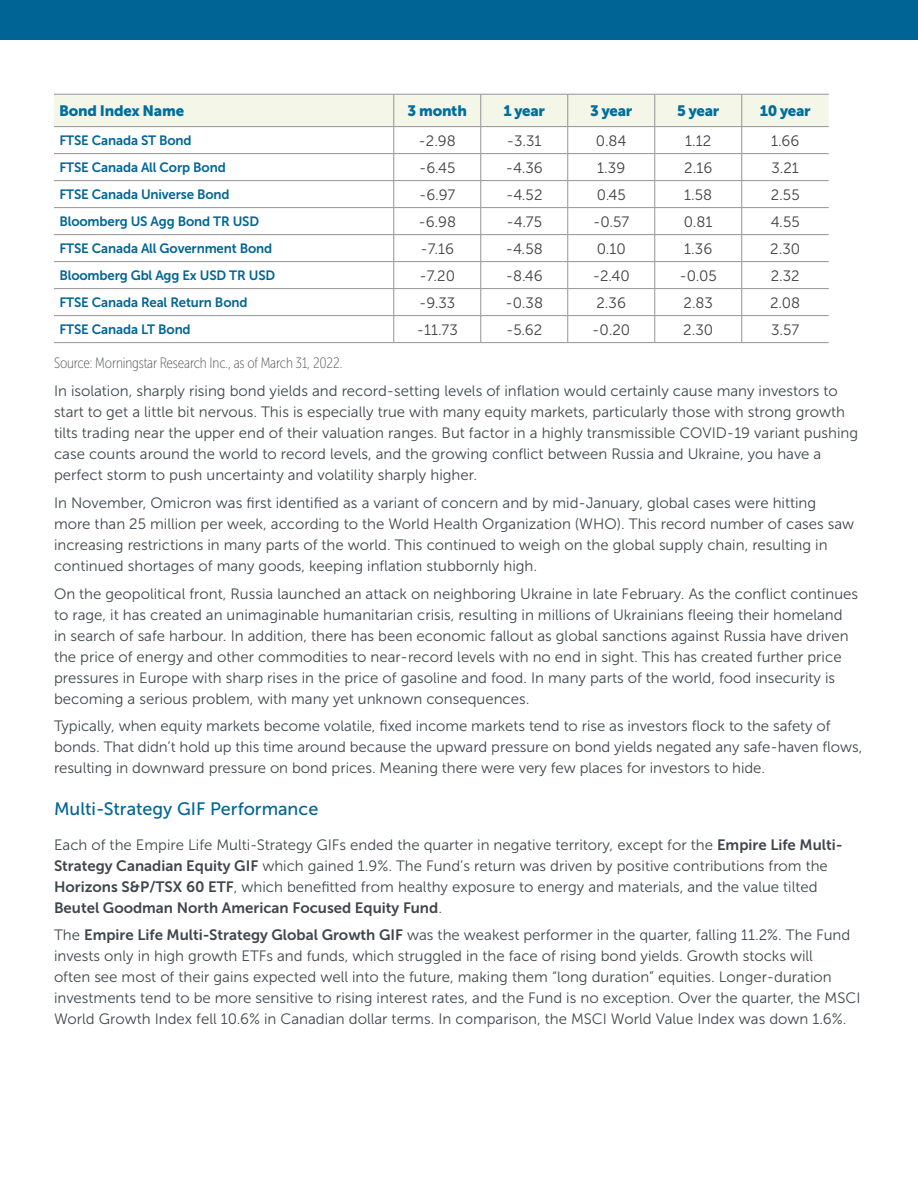
<style>
.page{position:relative;width:918px;height:1188px;background:#fff}
.page>*{position:absolute;margin:0;border:0;box-sizing:border-box;transform-origin:0 0}
.ELI_Heading_4_-_14_pt{font:18px "Museo Sans 500";color:#006594}
.EL_Body_Text_-_10_pt{font:15px/21px "Museo Sans 300";color:#3f474c}
.Table_Text_-_Numbers{font:15px "Museo Sans 300";color:#414042}
.EL_Footnote_Legal{font:15px "Museo Sans Cond 100";letter-spacing:-.01em;color:#58595b}
.Table_Text_-_Numbers-2{font:15px "Museo Sans 900";letter-spacing:-.015em;color:#006e9d}
.Table_categories_-_grey{font:13.5px "Museo Sans 700";letter-spacing:-.01em;color:#006594}
.s1{font-family:"Museo Sans 700"}
</style>
<div class="page">
<hr style="left:54px;top:342px;width:340px;height:1px;background:#939598">
<hr style="left:394px;top:342px;width:87px;height:1px;background:#939598">
<hr style="left:481px;top:342px;width:87px;height:1px;background:#939598">
<hr style="left:568px;top:342px;width:87px;height:1px;background:#939598">
<hr style="left:655px;top:342px;width:87px;height:1px;background:#939598">
<svg style="left:54px;top:94px;width:775px;height:248px"></svg>
<hr style="left:742px;top:342px;width:87px;height:1px;background:#939598">
<hr style="left:742px;top:94px;width:87px;height:1px;background:#939598">
<hr style="left:742px;top:126px;width:87px;height:1px;background:#939598">
<hr style="left:741px;top:94px;width:1px;height:32px;background:#939598">
<div style="left:0;top:0;width:918px;height:40px;background:#006594"></div>
<p class="Table_Text_-_Numbers-2" style="left:59px;top:102px;width:127px">Bond Index Name</p>
<p class="Table_Text_-_Numbers-2" style="left:408px;top:102px;width:61px">3 month</p>
<p class="Table_Text_-_Numbers-2" style="left:503px;top:102px;width:43px">1 year</p>
<p class="Table_Text_-_Numbers-2" style="left:590px;top:102px;width:44px">3 year</p>
<p class="Table_Text_-_Numbers-2" style="left:677px;top:102px;width:44px">5 year</p>
<p class="Table_Text_-_Numbers-2" style="left:760px;top:102px;width:52px">10 year</p>
<p class="Table_categories_-_grey" style="left:59px;top:133px;width:134px">FTSE Canada ST Bond</p>
<p class="Table_Text_-_Numbers" style="left:419px;top:132px;width:39px">-2.98</p>
<p class="Table_Text_-_Numbers" style="left:507px;top:132px;width:36px">-3.31</p>
<p class="Table_Text_-_Numbers" style="left:596px;top:132px;width:32px">0.84</p>
<p class="Table_Text_-_Numbers" style="left:685px;top:132px;width:28px">1.12</p>
<p class="Table_Text_-_Numbers" style="left:771px;top:132px;width:30px">1.66</p>
<p class="Table_categories_-_grey" style="left:59px;top:160px;width:168px">FTSE Canada All Corp Bond</p>
<p class="Table_Text_-_Numbers" style="left:419px;top:159px;width:38px">-6.45</p>
<p class="Table_Text_-_Numbers" style="left:506px;top:159px;width:38px">-4.36</p>
<p class="Table_Text_-_Numbers" style="left:597px;top:159px;width:30px">1.39</p>
<p class="Table_Text_-_Numbers" style="left:684px;top:159px;width:30px">2.16</p>
<p class="Table_Text_-_Numbers" style="left:772px;top:159px;width:29px">3.21</p>
<p class="Table_categories_-_grey" style="left:59px;top:187px;width:172px">FTSE Canada Universe Bond</p>
<p class="Table_Text_-_Numbers" style="left:419px;top:186px;width:38px">-6.97</p>
<p class="Table_Text_-_Numbers" style="left:506px;top:186px;width:38px">-4.52</p>
<p class="Table_Text_-_Numbers" style="left:597px;top:186px;width:31px">0.45</p>
<p class="Table_Text_-_Numbers" style="left:684px;top:186px;width:30px">1.58</p>
<p class="Table_Text_-_Numbers" style="left:771px;top:186px;width:30px">2.55</p>
<p class="Table_categories_-_grey" style="left:59px;top:214px;width:201px">Bloomberg US Agg Bond TR USD</p>
<p class="Table_Text_-_Numbers" style="left:418px;top:213px;width:39px">-6.98</p>
<p class="Table_Text_-_Numbers" style="left:506px;top:213px;width:37px">-4.75</p>
<p class="Table_Text_-_Numbers" style="left:593px;top:213px;width:38px">-0.57</p>
<p class="Table_Text_-_Numbers" style="left:684px;top:213px;width:30px">0.81</p>
<p class="Table_Text_-_Numbers" style="left:771px;top:213px;width:30px">4.55</p>
<p class="Table_categories_-_grey" style="left:59px;top:241px;width:214px">FTSE Canada All Government Bond</p>
<p class="Table_Text_-_Numbers" style="left:420px;top:240px;width:35px">-7.16</p>
<p class="Table_Text_-_Numbers" style="left:506px;top:240px;width:39px">-4.58</p>
<p class="Table_Text_-_Numbers" style="left:597px;top:240px;width:31px">0.10</p>
<p class="Table_Text_-_Numbers" style="left:684px;top:240px;width:30px">1.36</p>
<p class="Table_Text_-_Numbers" style="left:770px;top:240px;width:31px">2.30</p>
<p class="Table_categories_-_grey" style="left:59px;top:268px;width:217px">Bloomberg Gbl Agg Ex USD TR USD</p>
<p class="Table_Text_-_Numbers" style="left:419px;top:267px;width:37px">-7.20</p>
<p class="Table_Text_-_Numbers" style="left:506px;top:267px;width:38px">-8.46</p>
<p class="Table_Text_-_Numbers" style="left:593px;top:267px;width:38px">-2.40</p>
<p class="Table_Text_-_Numbers" style="left:680px;top:267px;width:39px">-0.05</p>
<p class="Table_Text_-_Numbers" style="left:771px;top:267px;width:31px">2.32</p>
<p class="Table_categories_-_grey" style="left:59px;top:295px;width:190px">FTSE Canada Real Return Bond</p>
<p class="Table_Text_-_Numbers" style="left:419px;top:294px;width:38px">-9.33</p>
<p class="Table_Text_-_Numbers" style="left:505px;top:294px;width:39px">-0.38</p>
<p class="Table_Text_-_Numbers" style="left:596px;top:294px;width:31px">2.36</p>
<p class="Table_Text_-_Numbers" style="left:684px;top:294px;width:31px">2.83</p>
<p class="Table_Text_-_Numbers" style="left:770px;top:294px;width:32px">2.08</p>
<p class="Table_categories_-_grey" style="left:59px;top:322px;width:133px">FTSE Canada LT Bond</p>
<p class="Table_Text_-_Numbers" style="left:417px;top:321px;width:43px">-11.73</p>
<p class="Table_Text_-_Numbers" style="left:506px;top:321px;width:38px">-5.62</p>
<p class="Table_Text_-_Numbers" style="left:592px;top:321px;width:39px">-0.20</p>
<p class="Table_Text_-_Numbers" style="left:683px;top:321px;width:31px">2.30</p>
<p class="Table_Text_-_Numbers" style="left:771px;top:321px;width:30px">3.57</p>
<p class="EL_Footnote_Legal" style="left:54px;top:355px;width:290px">Source: Morningstar Research Inc., as of March 31, 2022.</p>
<p class="EL_Body_Text_-_10_pt" style="left:54px;top:380px;width:806px">In isolation, sharply rising bond yields and record-setting levels of inflation would certainly cause many investors to start to get a little bit nervous. This is especially true with many equity markets, particularly those with strong growth tilts trading near the upper end of their valuation ranges. But factor in a highly transmissible COVID-19 variant pushing case counts around the world to record levels, and the growing conflict between Russia and Ukraine, you have a perfect storm to push uncertainty and volatility sharply higher.</p>
<p class="EL_Body_Text_-_10_pt" style="left:54px;top:492px;width:802px">In November, Omicron was first identified as a variant of concern and by mid-January, global cases were hitting more than 25 million per week, according to the World Health Organization (WHO). This record number of cases saw increasing restrictions in many parts of the world. This continued to weigh on the global supply chain, resulting in continued shortages of many goods, keeping inflation stubbornly high.</p>
<p class="EL_Body_Text_-_10_pt" style="left:54px;top:583px;width:806px">On the geopolitical front, Russia launched an attack on neighboring Ukraine in late February. As the conflict continues to rage, it has created an unimaginable humanitarian crisis, resulting in millions of Ukrainians fleeing their homeland in search of safe harbour. In addition, there has been economic fallout as global sanctions against Russia have driven the price of energy and other commodities to near-record levels with no end in sight. This has created further price pressures in Europe with sharp rises in the price of gasoline and food. In many parts of the world, food insecurity is becoming a serious problem, with many yet unknown consequences.</p>
<p class="EL_Body_Text_-_10_pt" style="left:54px;top:716px;width:810px">Typically, when equity markets become volatile, fixed income markets tend to rise as investors flock to the safety of bonds. That didn’t hold up this time around because the upward pressure on bond yields negated any safe-haven flows, resulting in downward pressure on bond prices. Meaning there were very few places for investors to hide.</p>
<h2 class="ELI_Heading_4_-_14_pt" style="left:54px;top:799px;width:266px">Multi-Strategy GIF Performance</h2>
<p class="EL_Body_Text_-_10_pt" style="left:54px;top:834px;width:790px">Each of the Empire Life Multi-Strategy GIFs ended the quarter in negative territory, except for the <span class="s1">Empire Life Multi-Strategy Canadian Equity GIF</span> which gained 1.9%. The Fund’s return was driven by positive contributions from the <span class="s1">Horizons S&amp;P/TSX 60 ETF</span>, which benefitted from healthy exposure to energy and materials, and the value tilted <span class="s1">Beutel Goodman North American Focused Equity Fund</span>.</p>
<p class="EL_Body_Text_-_10_pt" style="left:54px;top:925px;width:808px">The <span class="s1">Empire Life Multi-Strategy Global Growth GIF</span> was the weakest performer in the quarter, falling 11.2%. The Fund invests only in high growth ETFs and funds, which struggled in the face of rising bond yields. Growth stocks will<br>often see most of their gains expected well into the future, making them “long duration” equities. Longer-duration investments tend to be more sensitive to rising interest rates, and the Fund is no exception. Over the quarter, the MSCI World Growth Index fell 10.6% in Canadian dollar terms. In comparison, the MSCI World Value Index was down 1.6%.</p>
</div>
